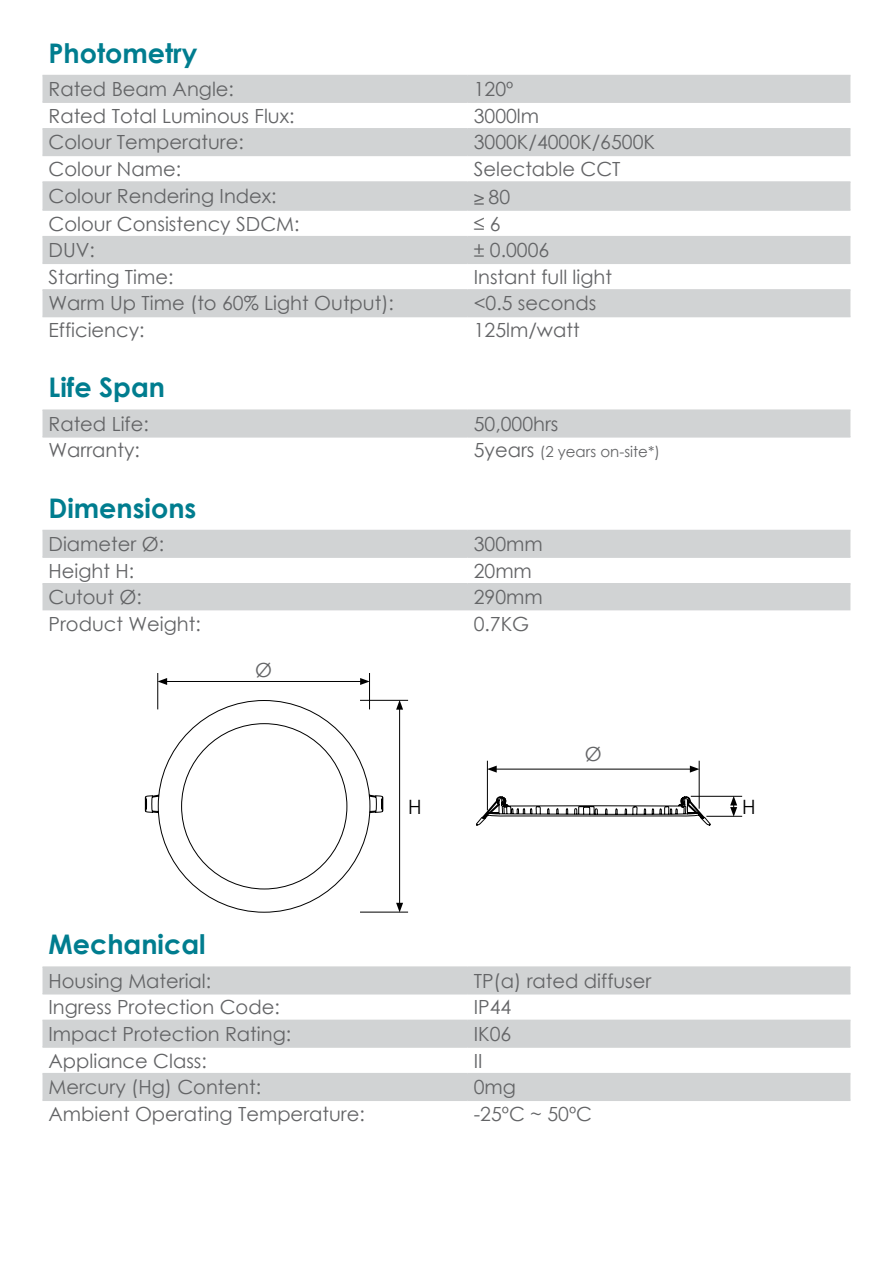
<style>
.page{position:relative;width:893px;height:1263px;background:#fff}
.page>*{position:absolute;margin:0;border:0;box-sizing:border-box;transform-origin:0 0}
.t1{font:700 27px "Century Gothic";color:#007d8f}
.t2{font:19.8px "Century Gothic";color:#000}
.t3{font:19.5px "Century Gothic";color:#636466}
.t4{font:15px "Century Gothic";color:#636466}
.s1{font-family:"Questrial"}
.s2{font-size:19.5px}
</style>
<div class="page">
<svg style="left:43px;top:531px;width:807px;height:79px;fill:#d1d3d4"></svg>
<hr style="left:43px;top:530px;width:425px;height:1px;background:#d1d3d4">
<hr style="left:468px;top:530px;width:382px;height:1px;background:#d1d3d4">
<hr style="left:43px;top:556px;width:425px;height:2px;background:#d1d3d4">
<hr style="left:468px;top:556px;width:382px;height:2px;background:#d1d3d4">
<hr style="left:43px;top:583px;width:425px;height:1px;background:#d1d3d4">
<hr style="left:468px;top:583px;width:382px;height:1px;background:#d1d3d4">
<div style="left:43px;top:411px;width:807px;height:25px;background:#d1d3d4"></div>
<hr style="left:43px;top:409px;width:425px;height:2px;background:#d1d3d4">
<hr style="left:468px;top:409px;width:382px;height:2px;background:#d1d3d4">
<hr style="left:43px;top:436px;width:425px;height:2px;background:#d1d3d4">
<hr style="left:468px;top:436px;width:382px;height:2px;background:#d1d3d4">
<svg style="left:43px;top:76px;width:807px;height:240px;fill:#d1d3d4"></svg>
<hr style="left:43px;top:75px;width:425px;height:1px;background:#d1d3d4">
<hr style="left:468px;top:75px;width:382px;height:1px;background:#d1d3d4">
<hr style="left:43px;top:101px;width:425px;height:2px;background:#d1d3d4">
<hr style="left:468px;top:101px;width:382px;height:2px;background:#d1d3d4">
<hr style="left:43px;top:128px;width:425px;height:2px;background:#d1d3d4">
<hr style="left:468px;top:128px;width:382px;height:2px;background:#d1d3d4">
<hr style="left:43px;top:155px;width:425px;height:1px;background:#d1d3d4">
<hr style="left:468px;top:155px;width:382px;height:1px;background:#d1d3d4">
<hr style="left:43px;top:181px;width:425px;height:2px;background:#d1d3d4">
<hr style="left:468px;top:181px;width:382px;height:2px;background:#d1d3d4">
<hr style="left:43px;top:209px;width:425px;height:2px;background:#d1d3d4">
<hr style="left:468px;top:209px;width:382px;height:2px;background:#d1d3d4">
<hr style="left:43px;top:236px;width:425px;height:1px;background:#d1d3d4">
<hr style="left:468px;top:236px;width:382px;height:1px;background:#d1d3d4">
<hr style="left:43px;top:263px;width:425px;height:1px;background:#d1d3d4">
<hr style="left:468px;top:263px;width:382px;height:1px;background:#d1d3d4">
<hr style="left:43px;top:289px;width:425px;height:2px;background:#d1d3d4">
<hr style="left:468px;top:289px;width:382px;height:2px;background:#d1d3d4">
<hr style="left:43px;top:316px;width:425px;height:1px;background:#d1d3d4">
<hr style="left:468px;top:316px;width:382px;height:1px;background:#d1d3d4">
<svg style="left:43px;top:968px;width:807px;height:131px;fill:#d1d3d4"></svg>
<hr style="left:43px;top:966px;width:425px;height:2px;background:#d1d3d4">
<hr style="left:468px;top:966px;width:382px;height:2px;background:#d1d3d4">
<hr style="left:43px;top:993px;width:425px;height:1px;background:#d1d3d4">
<hr style="left:468px;top:993px;width:382px;height:1px;background:#d1d3d4">
<hr style="left:43px;top:1020px;width:425px;height:1px;background:#d1d3d4">
<hr style="left:468px;top:1020px;width:382px;height:1px;background:#d1d3d4">
<hr style="left:43px;top:1046px;width:425px;height:2px;background:#d1d3d4">
<hr style="left:468px;top:1046px;width:382px;height:2px;background:#d1d3d4">
<hr style="left:43px;top:1073px;width:425px;height:1px;background:#d1d3d4">
<hr style="left:468px;top:1073px;width:382px;height:1px;background:#d1d3d4">
<hr style="left:43px;top:1099px;width:425px;height:2px;background:#d1d3d4">
<hr style="left:468px;top:1099px;width:382px;height:2px;background:#d1d3d4">
<hr style="left:165px;top:681px;width:197px;height:1px;background:#000">
<svg style="left:158px;top:678px;width:9px;height:7px"></svg>
<svg style="left:360px;top:678px;width:9px;height:7px"></svg>
<hr style="left:157px;top:673px;width:1px;height:36px;background:#000">
<hr style="left:369px;top:673px;width:1px;height:36px;background:#000">
<hr style="left:399px;top:707px;width:1px;height:198px;background:#000">
<svg style="left:396px;top:701px;width:7px;height:9px"></svg>
<svg style="left:396px;top:903px;width:7px;height:9px"></svg>
<hr style="left:360px;top:700px;width:48px;height:1px;background:#000">
<hr style="left:360px;top:912px;width:48px;height:1px;background:#000">
<svg style="left:730px;top:797px;width:7px;height:19px"></svg>
<hr style="left:691px;top:796px;width:51px;height:1px;background:#000">
<hr style="left:706px;top:816px;width:36px;height:1px;background:#000">
<hr style="left:494px;top:769px;width:198px;height:1px;background:#000">
<svg style="left:488px;top:766px;width:9px;height:7px"></svg>
<svg style="left:690px;top:766px;width:9px;height:7px"></svg>
<hr style="left:487px;top:761px;width:1px;height:49px;background:#000">
<hr style="left:699px;top:761px;width:1px;height:48px;background:#000">
<svg style="left:145px;top:700px;width:238px;height:212px"></svg>
<svg style="left:476px;top:788px;width:234px;height:37px"></svg>
<h1 class="t1" style="left:49px;top:32px;width:151px">Photometry</h1>
<p class="t3" style="left:49px;top:75px;width:187px">Rated Beam Angle:</p>
<p class="t3" style="left:474px;top:75px;width:41px">120º</p>
<p class="t3" style="left:49px;top:102px;width:248px">Rated Total Luminous Flux:</p>
<p class="t3" style="left:474px;top:102px;width:67px">3000lm</p>
<p class="t3" style="left:49px;top:129px;width:197px">Colour Temperature:</p>
<p class="t3" style="left:474px;top:129px;width:183px">3000K/4000K/6500K</p>
<p class="t3" style="left:49px;top:155px;width:134px">Colour Name:</p>
<p class="t3" style="left:474px;top:155px;width:148px">Selectable CCT</p>
<p class="t3" style="left:49px;top:183px;width:230px">Colour Rendering Index:</p>
<p class="t3" style="left:474px;top:183px;width:38px"><span class="s1">≥</span> 80</p>
<p class="t3" style="left:49px;top:210px;width:253px">Colour Consistency SDCM:</p>
<p class="t3" style="left:474px;top:210px;width:28px">≤ 6</p>
<p class="t3" style="left:49px;top:237px;width:48px">DUV:</p>
<p class="t3" style="left:474px;top:237px;width:77px">± 0.0006</p>
<p class="t3" style="left:49px;top:263px;width:127px">Starting Time:</p>
<p class="t3" style="left:474px;top:263px;width:140px">Instant full light</p>
<p class="t3" style="left:49px;top:290px;width:347px">Warm Up Time (to 60% Light Output):</p>
<p class="t3" style="left:474px;top:290px;width:124px">&lt;0.5 seconds</p>
<p class="t3" style="left:49px;top:316px;width:98px">Efficiency:</p>
<p class="t3" style="left:474px;top:316px;width:107px">125lm/watt</p>
<h1 class="t1" style="left:49px;top:367px;width:118px">Life Span</h1>
<p class="t3" style="left:49px;top:410px;width:102px">Rated Life:</p>
<p class="t3" style="left:474px;top:410px;width:86px">50,000hrs</p>
<p class="t3" style="left:49px;top:437px;width:93px">Warranty:</p>
<p class="t4" style="left:474px;top:442px;width:188px"><span class="s2">5years</span> (2 years on-site*)</p>
<h1 class="t1" style="left:49px;top:487px;width:149px">Dimensions</h1>
<p class="t3" style="left:49px;top:530px;width:117px">Diameter Ø:</p>
<p class="t3" style="left:474px;top:530px;width:70px">300mm</p>
<p class="t3" style="left:49px;top:557px;width:87px">Height H:</p>
<p class="t3" style="left:474px;top:557px;width:60px">20mm</p>
<p class="t3" style="left:49px;top:584px;width:95px">Cutout Ø:</p>
<p class="t3" style="left:474px;top:584px;width:70px">290mm</p>
<p class="t3" style="left:49px;top:610px;width:154px">Product Weight:</p>
<p class="t3" style="left:474px;top:610px;width:57px">0.7KG</p>
<p class="t3" style="left:255px;top:656px;width:18px">Ø</p>
<p class="t3" style="left:585px;top:740px;width:18px">Ø</p>
<p class="t2" style="left:408px;top:793px;width:15px">H</p>
<p class="t2" style="left:742px;top:793px;width:15px">H</p>
<h1 class="t1" style="left:49px;top:924px;width:159px">Mechanical</h1>
<p class="t3" style="left:49px;top:967px;width:164px">Housing Material:</p>
<p class="t3" style="left:474px;top:967px;width:179px">TP(a) rated diffuser</p>
<p class="t3" style="left:49px;top:994px;width:233px">Ingress Protection Code:</p>
<p class="t3" style="left:474px;top:994px;width:39px">IP44</p>
<p class="t3" style="left:49px;top:1020px;width:244px">Impact Protection Rating:</p>
<p class="t3" style="left:474px;top:1020px;width:39px">IK06</p>
<p class="t3" style="left:49px;top:1047px;width:160px">Appliance Class:</p>
<p class="t3" style="left:474px;top:1047px;width:10px">II</p>
<p class="t3" style="left:49px;top:1073px;width:214px">Mercury (Hg) Content:</p>
<p class="t3" style="left:474px;top:1073px;width:44px">0mg</p>
<p class="t3" style="left:49px;top:1100px;width:318px">Ambient Operating Temperature:</p>
<p class="t3" style="left:474px;top:1100px;width:120px">-25ºC ~ 50ºC</p>
</div>
